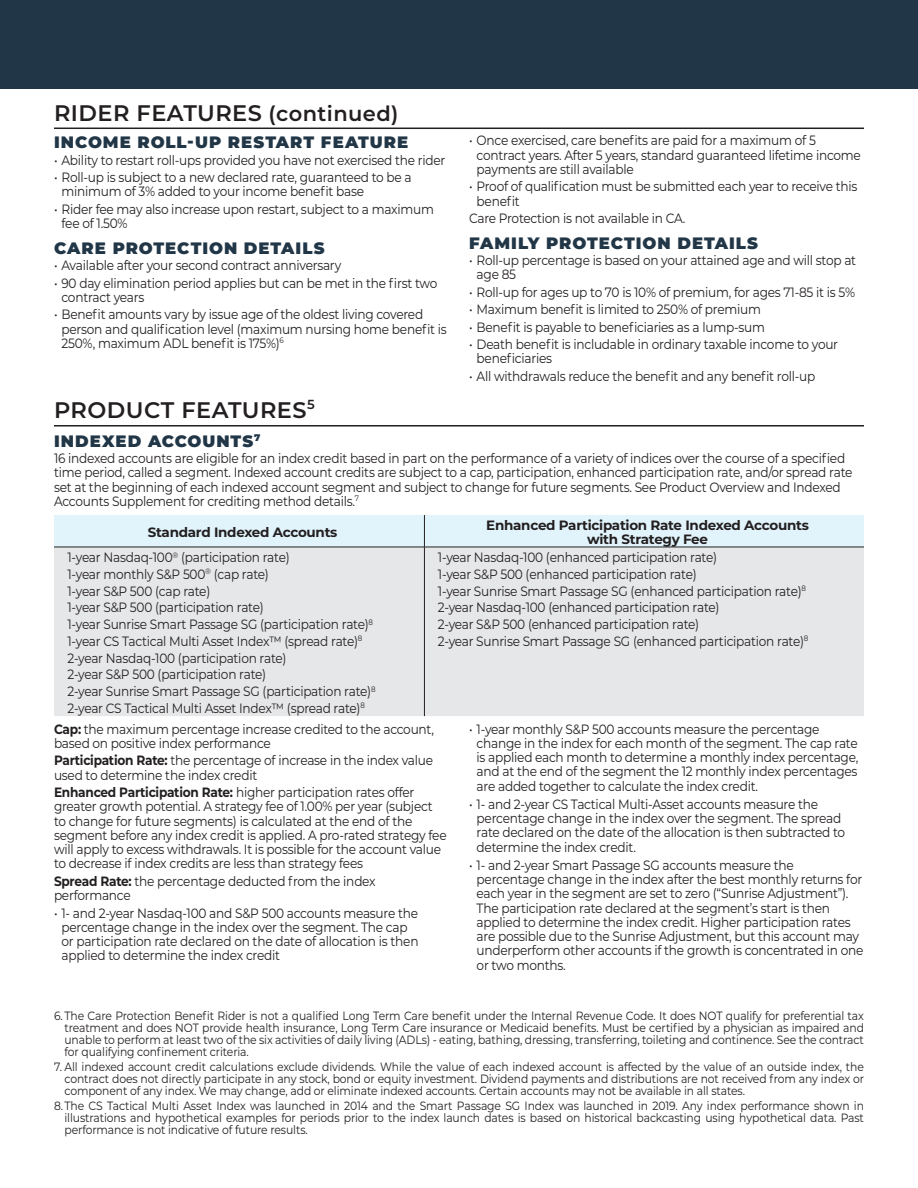
<style>
.page{position:relative;width:918px;height:1188px;background:#fff}
.page>*{position:absolute;margin:0;border:0;box-sizing:border-box;transform-origin:0 0}
._15_18_Montserrat_Se{font:600 22.5px "Montserrat";letter-spacing:.02em;color:#231f20}
._11_12_Montserrat_Bl{font:900 16.5px "Montserrat";letter-spacing:.06em;color:#213646}
._9_9_5_Montserrat_Re{font:13.5px/14.2px "Montserrat";letter-spacing:-.02em;color:#231f20;scale:.9 1}
._9_10_Montserrat_Reg{font:700 13.5px/13.5px "Montserrat";letter-spacing:-.02em;color:#231f20;text-align:center}
.B__8_8_Montserrat_Re{font:12px/12px "Montserrat";letter-spacing:-.01em;color:#231f20;text-align:justify;scale:.9 1}
.s1{font-size:21px}
.s2{font-weight:700}
</style>
<div class="page">
<div style="left:54px;top:515px;width:810px;height:32px;background:#e1f4fc"></div>
<div style="left:54px;top:548px;width:810px;height:168px;background:#e6e7e9"></div>
<hr style="left:424px;top:515px;width:1px;height:32px;background:#231f20">
<hr style="left:54px;top:547px;width:370px;height:1px;background:#231f20">
<hr style="left:424px;top:547px;width:440px;height:1px;background:#231f20">
<hr style="left:424px;top:547px;width:1px;height:169px;background:#231f20">
<hr style="left:54px;top:128px;width:810px;height:1px;background:#231f20">
<hr style="left:54px;top:425px;width:810px;height:2px;background:#231f20">
<div style="left:0;top:0;width:918px;height:89px;background:#213646"></div>
<p class="_15_18_Montserrat_Se" style="left:54px;top:97px;width:346px">RIDER FEATURES <span class="s1">(continued)</span></p>
<p class="_11_12_Montserrat_Bl" style="left:54px;top:130px;width:356px">INCOME ROLL-UP RESTART FEATURE</p>
<p class="_9_9_5_Montserrat_Re" style="left:54px;top:152px;width:436px">• Ability to restart roll-ups provided you have not exercised the rider</p>
<p class="_9_9_5_Montserrat_Re" style="left:62px;top:170px;width:391px;text-indent:-8px">• Roll-up is subject to a new declared rate, guaranteed to be a minimum of 3% added to your income benefit base</p>
<p class="_9_9_5_Montserrat_Re" style="left:62px;top:201px;width:415px;text-indent:-8px">• Rider fee may also increase upon restart, subject to a maximum fee of 1.50%</p>
<p class="_11_12_Montserrat_Bl" style="left:54px;top:235px;width:272px">CARE PROTECTION DETAILS</p>
<p class="_9_9_5_Montserrat_Re" style="left:54px;top:258px;width:321px">• Available after your second contract anniversary</p>
<p class="_9_9_5_Montserrat_Re" style="left:62px;top:275px;width:419px;text-indent:-8px">• 90 day elimination period applies but can be met in the first two contract years</p>
<p class="_9_9_5_Montserrat_Re" style="left:62px;top:307px;width:430px;text-indent:-8px">• Benefit amounts vary by issue age of the oldest living covered person and qualification level (maximum nursing home benefit is<br>250%, maximum ADL benefit is 175%)<sup>6</sup></p>
<p class="_15_18_Montserrat_Se" style="left:54px;top:394px;width:262px">PRODUCT FEATURES<sup>5</sup></p>
<p class="_9_9_5_Montserrat_Re" style="left:477px;top:133px;width:429px;text-indent:-8px">• Once exercised, care benefits are paid for a maximum of 5 contract years. After 5 years, standard guaranteed lifetime income payments are still available</p>
<p class="_9_9_5_Montserrat_Re" style="left:477px;top:179px;width:425px;text-indent:-8px">• Proof of qualification must be submitted each year to receive this benefit</p>
<p class="_9_9_5_Montserrat_Re" style="left:469px;top:211px;width:242px">Care Protection is not available in CA.</p>
<p class="_11_12_Montserrat_Bl" style="left:469px;top:230px;width:291px">FAMILY PROTECTION DETAILS</p>
<p class="_9_9_5_Montserrat_Re" style="left:477px;top:253px;width:423px;text-indent:-8px">• Roll-up percentage is based on your attained age and will stop at age 85</p>
<p class="_9_9_5_Montserrat_Re" style="left:469px;top:284px;width:430px">• Roll-up for ages up to 70 is 10% of premium, for ages 71-85 it is 5%</p>
<p class="_9_9_5_Montserrat_Re" style="left:469px;top:302px;width:326px">• Maximum benefit is limited to 250% of premium</p>
<p class="_9_9_5_Montserrat_Re" style="left:469px;top:319px;width:330px">• Benefit is payable to beneficiaries as a lump-sum</p>
<p class="_9_9_5_Montserrat_Re" style="left:477px;top:337px;width:403px;text-indent:-8px">• Death benefit is includable in ordinary taxable income to your beneficiaries</p>
<p class="_9_9_5_Montserrat_Re" style="left:469px;top:369px;width:386px">• All withdrawals reduce the benefit and any benefit roll-up</p>
<p class="_11_12_Montserrat_Bl" style="left:54px;top:428px;width:208px">INDEXED ACCOUNTS<sup>7</sup></p>
<p class="_9_9_5_Montserrat_Re" style="left:54px;top:451px;width:889px">16 indexed accounts are eligible for an index credit based in part on the performance of a variety of indices over the course of a specified time period, called a segment. Indexed account credits are subject to a cap, participation, enhanced participation rate, and/or spread rate set at the beginning of each indexed account segment and subject to change for future segments. See Product Overview and Indexed Accounts Supplement for crediting method details.<sup>7</sup></p>
<p class="_9_10_Montserrat_Reg" style="left:148px;top:525px;width:191px">Standard Indexed Accounts</p>
<p class="_9_10_Montserrat_Reg" style="left:486px;top:518px;width:324px">Enhanced Participation Rate Indexed Accounts with Strategy Fee</p>
<p class="_9_9_5_Montserrat_Re" style="left:68px;top:550px;width:249px">1-year Nasdaq-100<sup>®</sup> (participation rate)</p>
<p class="_9_9_5_Montserrat_Re" style="left:68px;top:567px;width:225px">1-year monthly S&amp;P 500<sup>®</sup> (cap rate)</p>
<p class="_9_9_5_Montserrat_Re" style="left:68px;top:583px;width:160px">1-year S&amp;P 500 (cap rate)</p>
<p class="_9_9_5_Montserrat_Re" style="left:68px;top:600px;width:220px">1-year S&amp;P 500 (participation rate)</p>
<p class="_9_9_5_Montserrat_Re" style="left:68px;top:617px;width:341px">1-year Sunrise Smart Passage SG (participation rate)<sup>8</sup></p>
<p class="_9_9_5_Montserrat_Re" style="left:68px;top:634px;width:329px">1-year CS Tactical Multi Asset Index™ (spread rate)<sup>8</sup></p>
<p class="_9_9_5_Montserrat_Re" style="left:68px;top:650px;width:245px">2-year Nasdaq-100 (participation rate)</p>
<p class="_9_9_5_Montserrat_Re" style="left:68px;top:667px;width:222px">2-year S&amp;P 500 (participation rate)</p>
<p class="_9_9_5_Montserrat_Re" style="left:68px;top:684px;width:344px">2-year Sunrise Smart Passage SG (participation rate)<sup>8</sup></p>
<p class="_9_9_5_Montserrat_Re" style="left:68px;top:700px;width:332px">2-year CS Tactical Multi Asset Index™ (spread rate)<sup>8</sup></p>
<p class="_9_9_5_Montserrat_Re" style="left:438px;top:550px;width:312px">1-year Nasdaq-100 (enhanced participation rate)</p>
<p class="_9_9_5_Montserrat_Re" style="left:438px;top:567px;width:289px">1-year S&amp;P 500 (enhanced participation rate)</p>
<p class="_9_9_5_Montserrat_Re" style="left:438px;top:583px;width:411px">1-year Sunrise Smart Passage SG (enhanced participation rate)<sup>8</sup></p>
<p class="_9_9_5_Montserrat_Re" style="left:438px;top:600px;width:314px">2-year Nasdaq-100 (enhanced participation rate)</p>
<p class="_9_9_5_Montserrat_Re" style="left:438px;top:617px;width:292px">2-year S&amp;P 500 (enhanced participation rate)</p>
<p class="_9_9_5_Montserrat_Re" style="left:438px;top:634px;width:413px">2-year Sunrise Smart Passage SG (enhanced participation rate)<sup>8</sup></p>
<p class="_9_9_5_Montserrat_Re" style="left:54px;top:721px;width:424px"><span class="s2">Cap:</span> the maximum percentage increase credited to the account, based on positive index performance</p>
<p class="_9_9_5_Montserrat_Re" style="left:54px;top:753px;width:423px"><span class="s2">Participation Rate:</span> the percentage of increase in the index value used to determine the index credit</p>
<p class="_9_9_5_Montserrat_Re" style="left:54px;top:785px;width:438px"><span class="s2">Enhanced Participation Rate:</span> higher participation rates offer greater growth potential. A strategy fee of 1.00% per year (subject to change for future segments) is calculated at the end of the segment before any index credit is applied. A pro-rated strategy fee will apply to excess withdrawals. It is possible for the account value to decrease if index credits are less than strategy fees</p>
<p class="_9_9_5_Montserrat_Re" style="left:54px;top:873px;width:359px"><span class="s2">Spread Rate:</span> the percentage deducted from the index performance</p>
<p class="_9_9_5_Montserrat_Re" style="left:62px;top:905px;width:398px;text-indent:-8px">• 1- and 2-year Nasdaq-100 and S&amp;P 500 accounts measure the percentage change in the index over the segment. The cap or participation rate declared on the date of allocation is then applied to determine the index credit</p>
<p class="_9_9_5_Montserrat_Re" style="left:477px;top:721px;width:426px;text-indent:-8px">• 1-year monthly S&amp;P 500 accounts measure the percentage change in the index for each month of the segment. The cap rate is applied each month to determine a monthly index percentage, and at the end of the segment the 12 monthly index percentages are added together to calculate the index credit.</p>
<p class="_9_9_5_Montserrat_Re" style="left:477px;top:796px;width:411px;text-indent:-8px">• 1- and 2-year CS Tactical Multi-Asset accounts measure the percentage change in the index over the segment. The spread rate declared on the date of the allocation is then subtracted to determine the index credit.</p>
<p class="_9_9_5_Montserrat_Re" style="left:477px;top:857px;width:431px;text-indent:-8px">• 1- and 2-year Smart Passage SG accounts measure the percentage change in the index after the best monthly returns for each year in the segment are set to zero (“Sunrise Adjustment”).<br>The participation rate declared at the segment’s start is then applied to determine the index credit. Higher participation rates are possible due to the Sunrise Adjustment, but this account may underperform other accounts if the growth is concentrated in one or two months.</p>
<p class="B__8_8_Montserrat_Re" style="left:64px;top:1009px;width:890px;text-indent:-10px">6. The Care Protection Benefit Rider is not a qualified Long Term Care benefit under the Internal Revenue Code. It does NOT qualify for preferential tax treatment and does NOT provide health insurance, Long Term Care insurance or Medicaid benefits. Must be certified by a physician as impaired and unable to perform at least two of the six activities of daily living (ADLs) - eating, bathing, dressing, transferring, toileting and continence. See the contract for qualifying confinement criteria.</p>
<p class="B__8_8_Montserrat_Re" style="left:64px;top:1060px;width:890px;text-indent:-10px">7. All indexed account credit calculations exclude dividends. While the value of each indexed account is affected by the value of an outside index, the contract does not directly participate in any stock, bond or equity investment. Dividend payments and distributions are not received from any index or component of any index. We may change, add or eliminate indexed accounts. Certain accounts may not be available in all states.</p>
<p class="B__8_8_Montserrat_Re" style="left:64px;top:1099px;width:890px;text-indent:-10px">8.The CS Tactical Multi Asset Index was launched in 2014 and the Smart Passage SG Index was launched in 2019. Any index performance shown in illustrations and hypothetical examples for periods prior to the index launch dates is based on historical backcasting using hypothetical data. Past performance is not indicative of future results.</p>
</div>
